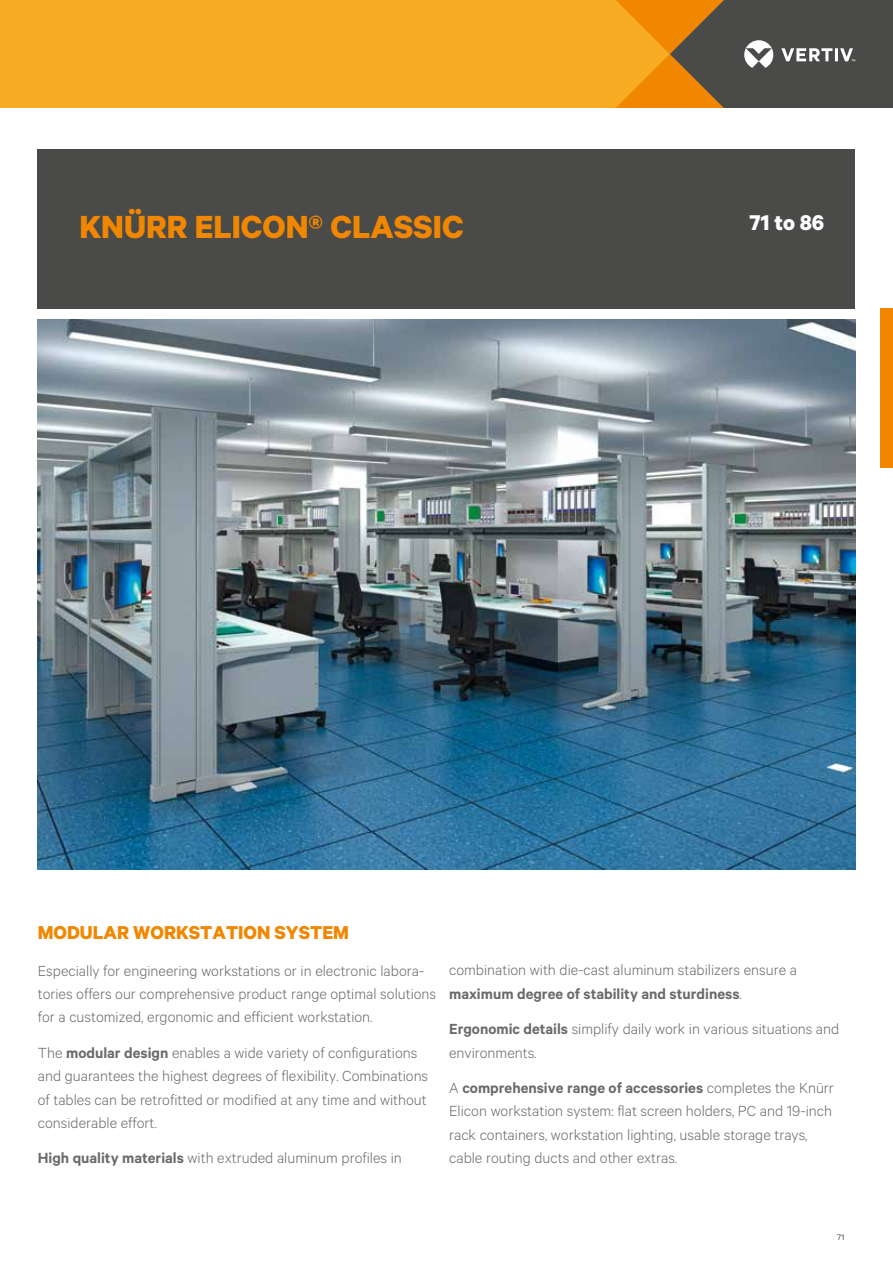
<style>
.page{position:relative;width:893px;height:1263px;background:#fff}
.page>*{position:absolute;margin:0;border:0;box-sizing:border-box;transform-origin:0 0}
.t1{font:700 36px "Calibre";color:#f18700}
.t2{font:700 24px "Calibre";color:#fff}
.t3{font:700 21px "Calibre";color:#f18700}
.t4{font:300 16.5px/23.4px "Calibre";color:#6a6a69}
.t5{font:9px "Calibre";color:#4a4a49}
.s1{font-weight:600}
</style>
<div class="page">
<div style="left:1px;top:0;width:602px;height:108px;background:#f8ac24"></div>
<hr style="left:0;top:0;width:1px;height:108px;background:#f8ac23">
<svg style="left:603px;top:0;width:290px;height:108px;background:#86683b"></svg>
<div style="left:38px;top:149px;width:817px;height:159px;background:#4a4a49"></div>
<img style="left:38px;top:320px;width:817px;height:550px">
<div style="left:881px;top:308px;width:12px;height:159px;background:#f18700"></div>
<h1 class="t1" style="left:79px;top:205px;width:386px">KNÜRR ELICON® CLASSIC</h1>
<h2 class="t2" style="left:750px;top:208px;width:76px">71 to 86</h2>
<p class="t3" style="left:38px;top:919px;width:313px">MODULAR WORKSTATION SYSTEM</p>
<p class="t4" style="left:38px;top:958px;width:400px">Especially for engineering workstations or in electronic labora&shy;tories offers our comprehensive product range optimal solutions for a customized, ergonomic and efficient workstation.</p>
<p class="t4" style="left:38px;top:1040px;width:392px">The <span class="s1">modular design</span> enables a wide variety of configurations and guarantees the highest degrees of flexibility. Combinations of tables can be retrofitted or modified at any time and without considerable effort.</p>
<p class="t4" style="left:38px;top:1146px;width:366px"><span class="s1">High quality materials</span> with extruded aluminum profiles in</p>
<p class="t4" style="left:449px;top:958px;width:349px">combination with die-cast aluminum stabilizers ensure a <span class="s1">maximum degree of stability and sturdiness</span>.</p>
<p class="t4" style="left:449px;top:1017px;width:392px"><span class="s1">Ergonomic details</span> simplify daily work in various situations and environments.</p>
<p class="t4" style="left:449px;top:1075px;width:386px">A <span class="s1">comprehensive range of accessories</span> completes the Knürr Elicon workstation system: flat screen holders, PC and 19-inch rack containers, workstation lighting, usable storage trays, cable routing ducts and other extras.</p>
<p class="t5" style="left:837px;top:1232px;width:9px">71</p>
</div>
